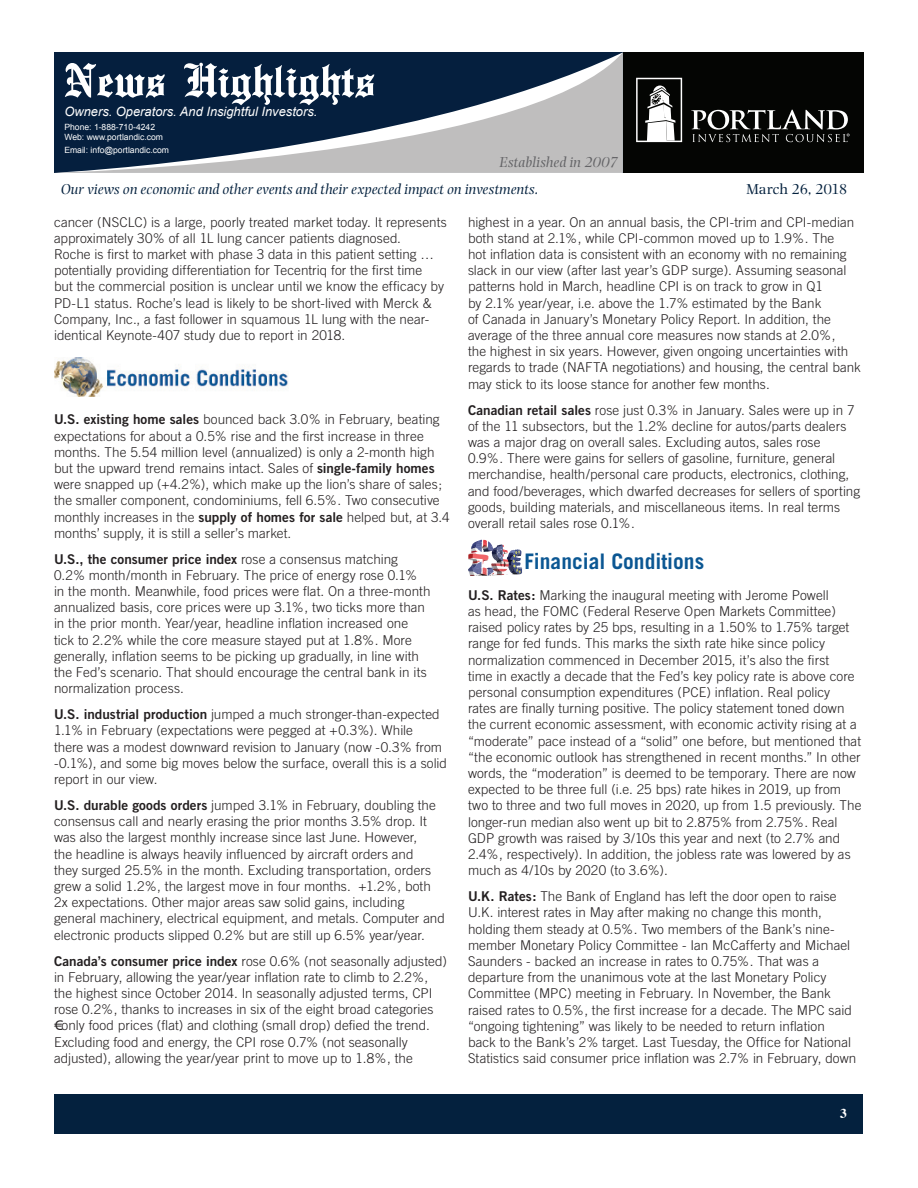
<style>
.page{position:relative;width:918px;height:1188px;background:#fff}
.page>*{position:absolute;margin:0;border:0;box-sizing:border-box;transform-origin:0 0}
.t1{font:500 51px "English Towne";color:#fff}
.t2{font:700 21.45px "Trade Gothic";color:#0b5793}
.t3{font:italic 15px "Photina";color:#04213e}
.t4{font:italic 15px "Photina";color:#636366}
.t5{font:15px "Photina";letter-spacing:-.015em;color:#04213e}
.Article_-_Body{font:300 13.5px/16.2px "Trade Gothic";color:#231f20}
.t6{font:700 13.5px "Times";color:#fff}
.t7{font:italic 12.9px "Arial";color:#fff}
.t8{font:8.55px/10.4px "Arial";color:#fff}
.s1{font-family:"Trade Gothic Bold Two";font-weight:400}
</style>
<div class="page">
<div style="left:606px;top:52px;width:258px;height:121px;background:#040503"></div>
<div style="left:55px;top:1094px;width:808px;height:39px;background:#04213e"></div>
<svg style="left:54px;top:53px;width:569px;height:120px;background:#4d5d71"></svg>
<svg style="left:636px;top:78px;width:46px;height:64px"></svg>
<svg style="left:691px;top:110px;width:159px;height:32px"></svg>
<img style="left:54px;top:358px;width:234px;height:39px">
<img style="left:468px;top:540px;width:54px;height:36px">
<h1 class="t1" style="left:64px;top:51px;width:312px">News Highlights</h1>
<p class="t7" style="left:64px;top:103px;width:255px">Owners. Operators. And Insightful Investors.</p>
<p class="t8" style="left:64px;top:122px;width:100px">Phone: 1-888-710-4242<br>Web: www.portlandic.com</p>
<p class="t8" style="left:64px;top:145px;width:106px">Email: info@portlandic.com</p>
<p class="t4" style="left:499px;top:153px;width:120px">Established in 2007</p>
<p class="t3" style="left:61px;top:181px;width:479px">Our views on economic and other events and their expected impact on investments.</p>
<p class="t5" style="left:747px;top:180px;width:103px">March 26, 2018</p>
<p class="Article_-_Body" style="left:54px;top:214px;width:394px">cancer (NSCLC) is a large, poorly treated market today. It represents approximately 30% of all 1L lung cancer patients diagnosed.<br>Roche is first to market with phase 3 data in this patient setting … potentially providing differentiation for Tecentriq for the first time<br>but the commercial position is unclear until we know the efficacy by PD-L1 status. Roche’s lead is likely to be short-lived with Merck &amp; Company, Inc., a fast follower in squamous 1L lung with the near&shy;identical Keynote-407 study due to report in 2018.</p>
<p class="Article_-_Body" style="left:54px;top:411px;width:397px"><span class="s1">U.S. existing home sales</span> bounced back 3.0% in February, beating expectations for about a 0.5% rise and the first increase in three months. The 5.54 million level (annualized) is only a 2-month high but the upward trend remains intact. Sales of <span class="s1">single-family homes </span>were snapped up (+4.2%), which make up the lion’s share of sales; the smaller component, condominiums, fell 6.5%. Two consecutive monthly increases in the <span class="s1">supply of homes for sale</span> helped but, at 3.4 months’ supply, it is still a seller’s market.</p>
<p class="Article_-_Body" style="left:54px;top:551px;width:378px"><span class="s1">U.S., the consumer price index</span> rose a consensus matching 0.2% month/month in February. The price of energy rose 0.1% in the month. Meanwhile, food prices were flat. On a three-month annualized basis, core prices were up 3.1%, two ticks more than in the prior month. Year/year, headline inflation increased one tick to 2.2% while the core measure stayed put at 1.8%. More generally, inflation seems to be picking up gradually, in line with the Fed’s scenario. That should encourage the central bank in its normalization process.</p>
<p class="Article_-_Body" style="left:54px;top:706px;width:395px"><span class="s1">U.S. industrial production</span> jumped a much stronger-than-expected 1.1% in February (expectations were pegged at +0.3%). While<br>there was a modest downward revision to January (now -0.3% from -0.1%), and some big moves below the surface, overall this is a solid report in our view.</p>
<p class="Article_-_Body" style="left:54px;top:797px;width:393px"><span class="s1">U.S. durable goods orders</span> jumped 3.1% in February, doubling the consensus call and nearly erasing the prior months 3.5% drop. It was also the largest monthly increase since last June. However,<br>the headline is always heavily influenced by aircraft orders and<br>they surged 25.5% in the month. Excluding transportation, orders grew a solid 1.2%, the largest move in four months. +1.2%, both 2x expectations. Other major areas saw solid gains, including general machinery, electrical equipment, and metals. Computer and electronic products slipped 0.2% but are still up 6.5% year/year.</p>
<p class="Article_-_Body" style="left:54px;top:952px;width:395px"><span class="s1">Canada’s consumer price index</span> rose 0.6% (not seasonally adjusted)</p>
<p class="Article_-_Body" style="left:54px;top:969px;width:376px">in February, allowing the year/year inflation rate to climb to 2.2%,</p>
<p class="Article_-_Body" style="left:54px;top:985px;width:380px">the highest since October 2014. In seasonally adjusted terms, CPI</p>
<p class="Article_-_Body" style="left:54px;top:1001px;width:381px">rose 0.2%, thanks to increases in six of the eight broad categories</p>
<p class="Article_-_Body" style="left:62px;top:1017px;width:370px">only food prices (flat) and clothing (small drop) defied the trend.</p>
<p class="Article_-_Body" style="left:54px;top:1033px;width:355px">Excluding food and energy, the CPI rose 0.7% (not seasonally</p>
<p class="Article_-_Body" style="left:54px;top:1050px;width:360px">adjusted), allowing the year/year print to move up to 1.8%, the</p>
<p class="Article_-_Body" style="left:468px;top:214px;width:395px">highest in a year. On an annual basis, the CPI-trim and CPI-median both stand at 2.1%, while CPI-common moved up to 1.9%. The<br>hot inflation data is consistent with an economy with no remaining slack in our view (after last year’s GDP surge). Assuming seasonal patterns hold in March, headline CPI is on track to grow in Q1<br>by 2.1% year/year, i.e. above the 1.7% estimated by the Bank<br>of Canada in January’s Monetary Policy Report. In addition, the average of the three annual core measures now stands at 2.0%,<br>the highest in six years. However, given ongoing uncertainties with regards to trade (NAFTA negotiations) and housing, the central bank may stick to its loose stance for another few months.</p>
<p class="Article_-_Body" style="left:468px;top:402px;width:394px"><span class="s1">Canadian retail sales</span> rose just 0.3% in January. Sales were up in 7 of the 11 subsectors, but the 1.2% decline for autos/parts dealers was a major drag on overall sales. Excluding autos, sales rose<br>0.9%. There were gains for sellers of gasoline, furniture, general merchandise, health/personal care products, electronics, clothing, and food/beverages, which dwarfed decreases for sellers of sporting goods, building materials, and miscellaneous items. In real terms overall retail sales rose 0.1%.</p>
<h2 class="t2" style="left:524px;top:549px;width:181px">Financial Conditions</h2>
<p class="Article_-_Body" style="left:468px;top:587px;width:395px"><span class="s1">U.S. Rates:</span> Marking the inaugural meeting with Jerome Powell<br>as head, the FOMC (Federal Reserve Open Markets Committee) raised policy rates by 25 bps, resulting in a 1.50% to 1.75% target range for fed funds. This marks the sixth rate hike since policy normalization commenced in December 2015, it’s also the first<br>time in exactly a decade that the Fed’s key policy rate is above core personal consumption expenditures (PCE) inflation. Real policy rates are finally turning positive. The policy statement toned down the current economic assessment, with economic activity rising at a “moderate” pace instead of a “solid” one before, but mentioned that “the economic outlook has strengthened in recent months.” In other words, the “moderation” is deemed to be temporary. There are now expected to be three full (i.e. 25 bps) rate hikes in 2019, up from two to three and two full moves in 2020, up from 1.5 previously. The longer-run median also went up bit to 2.875% from 2.75%. Real GDP growth was raised by 3/10s this year and next (to 2.7% and 2.4%, respectively). In addition, the jobless rate was lowered by as much as 4/10s by 2020 (to 3.6%).</p>
<p class="Article_-_Body" style="left:468px;top:888px;width:390px"><span class="s1">U.K. Rates:</span> The Bank of England has left the door open to raise U.K. interest rates in May after making no change this month, holding them steady at 0.5%. Two members of the Bank’s nine&shy;member Monetary Policy Committee - Ian McCafferty and Michael Saunders - backed an increase in rates to 0.75%. That was a departure from the unanimous vote at the last Monetary Policy Committee (MPC) meeting in February. In November, the Bank raised rates to 0.5%, the first increase for a decade. The MPC said “ongoing tightening” was likely to be needed to return inflation<br>back to the Bank’s 2% target. Last Tuesday, the Office for National Statistics said consumer price inflation was 2.7% in February, down</p>
<p class="t6" style="left:840px;top:1100px;width:8px">3</p>
</div>
